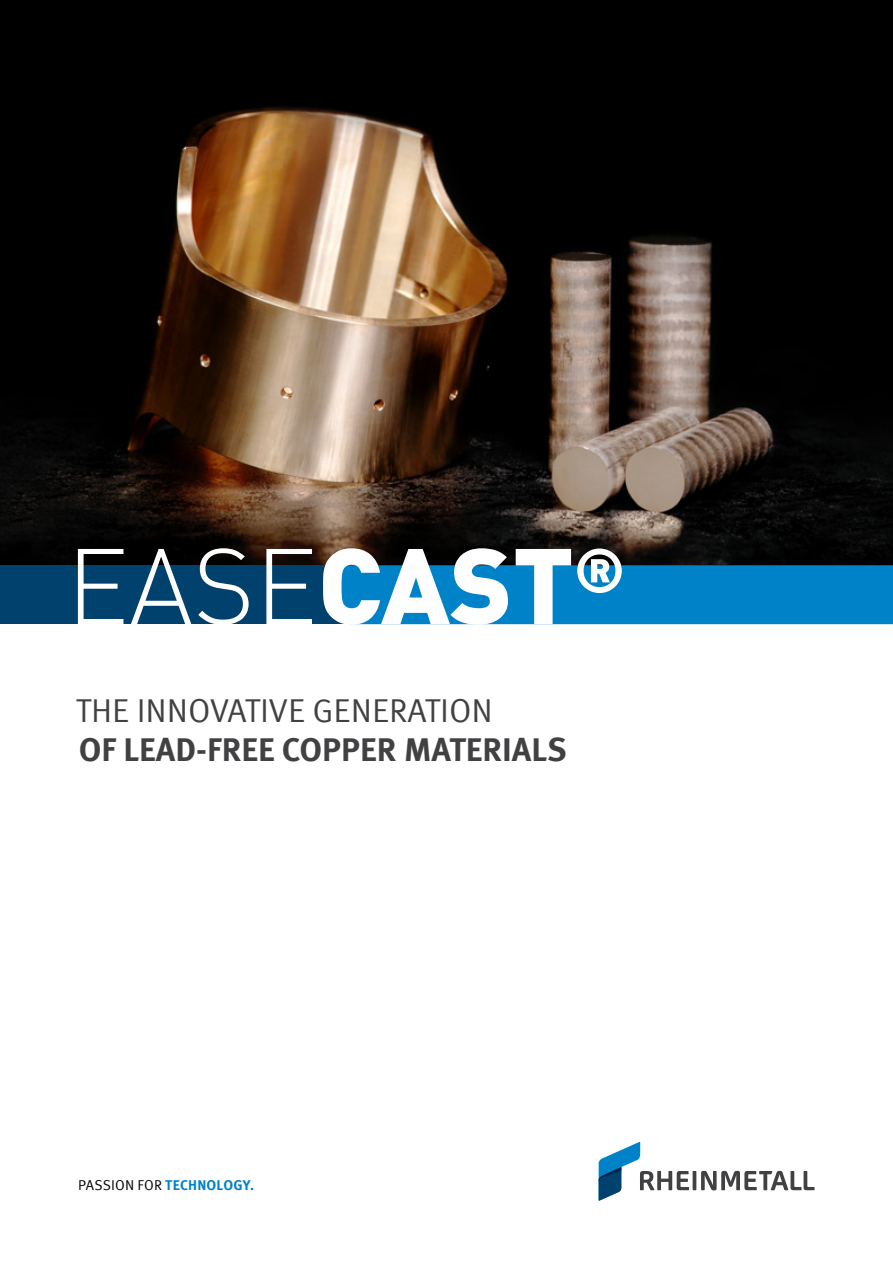
<style>
.page{position:relative;width:893px;height:1263px;background:#fff}
.page>*{position:absolute;margin:0;border:0;box-sizing:border-box;transform-origin:0 0}
.t1{font:300 105.45px "DIN Offc";color:#fff}
.t2{font:700 33px "Meta Offc Pro";color:#414042}
.t3{font:33px "Meta Offc Pro Norm";color:#414042}
.t4{font:700 14.25px "Meta Offc Pro";letter-spacing:.01em;color:#0082c8}
.s1{font-weight:900}
.s2{font-family:"Meta Offc Pro Norm";font-weight:400;color:#000}
</style>
<div class="page">
<img style="left:0;top:0;width:893px;height:565px">
<svg style="left:599px;top:1142px;width:215px;height:58px"></svg>
<div style="left:0;top:565px;width:893px;height:59px;background:#00416e"></div>
<div style="left:337px;top:565px;width:556px;height:59px;background:#0082c8"></div>
<h1 class="t1" style="left:66px;top:521px;width:560px">EASE<span class="s1">CAST</span><sup>®</sup></h1>
<p class="t3" style="left:76px;top:685px;width:418px">THE INNOVATIVE GENERATION</p>
<p class="t2" style="left:79px;top:723px;width:489px">OF LEAD-FREE COPPER MATERIALS</p>
<p class="t4" style="left:78px;top:1173px;width:178px"><span class="s2">PASSION FOR</span> TECHNOLOGY.</p>
</div>
